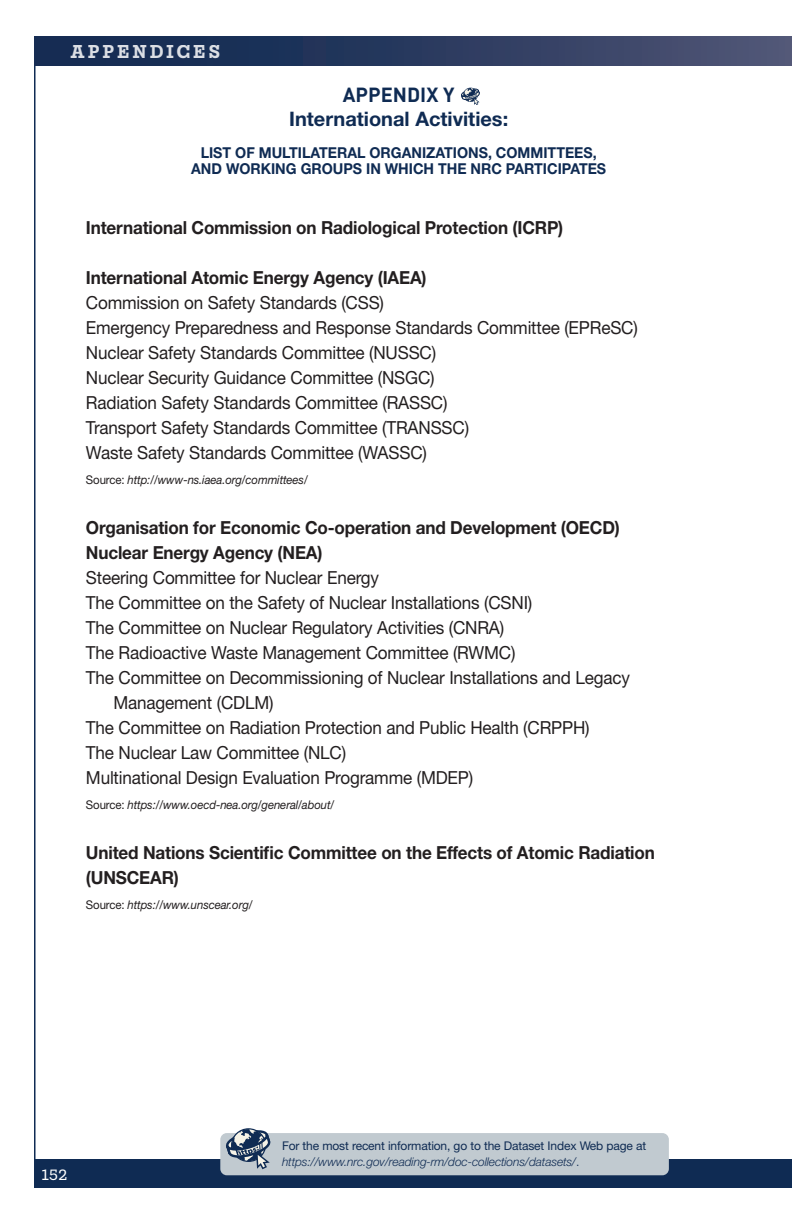
<style>
.page{position:relative;width:792px;height:1224px;background:#fff}
.page>*{position:absolute;margin:0;border:0;box-sizing:border-box;transform-origin:0 0}
.t1{font:700 20px "Helvetica Neue LT Std";color:#0f2b53}
.t2{font:700 20px "Mortise";letter-spacing:.15em;color:#fff}
.t3{font:700 20px "DIN Offc";color:#0f2b53}
.App_A{font:18px/25px "Helvetica Neue LT Std";letter-spacing:-.01em;color:#231f20;scale:.95 1}
.App_A-2{font:700 18px/25px "Helvetica Neue LT Std";letter-spacing:-.01em;color:#231f20;scale:.95 1}
.t4{font:16px "Mortise";color:#fff}
.t5{font:700 15px "Helvetica Neue LT Std";color:#0f2b53;scale:.95 1}
.App_A-3{font:italic 12px "Helvetica Neue LT Std";letter-spacing:-.01em;color:#231f20;scale:.95 1}
.t6{font:12px/16px "Helvetica Neue LT Std";letter-spacing:-.01em;color:#0f2b53}
.s1{font-style:normal}
.s2{font-weight:300;font-style:italic}
.s3{font-weight:300}
</style>
<div class="page">
<div style="left:35px;top:1159px;width:757px;height:29px;background:#0f2b53"></div>
<hr style="left:34px;top:44px;width:2px;height:1144px;background:#0f2b53">
<div style="left:220px;top:1133px;width:449px;height:42px;background:#c1cad0;border-radius:6px"></div>
<svg style="left:224px;top:1128px;width:47px;height:41px"></svg>
<div style="left:34px;top:37px;width:758px;height:29px;background:linear-gradient(to right,#0b254d,#4d5374)"></div>
<svg style="left:461px;top:88px;width:19px;height:17px"></svg>
<p class="t2" style="left:71px;top:41px;width:151px">APPENDICES</p>
<p class="t3" style="left:343px;top:81px;width:113px">APPENDIX Y</p>
<p class="t1" style="left:289px;top:106px;width:221px">International Activities:</p>
<p class="t5" style="left:201px;top:143px;width:418px">LIST OF MULTILATERAL ORGANIZATIONS, COMMITTEES,</p>
<p class="t5" style="left:191px;top:159px;width:438px">AND WORKING GROUPS IN WHICH THE NRC PARTICIPATES</p>
<p class="App_A-2" style="left:86px;top:215px;width:504px">International Commission on Radiological Protection (ICRP)</p>
<p class="App_A-2" style="left:86px;top:265px;width:360px">International Atomic Energy Agency (IAEA)</p>
<p class="App_A" style="left:86px;top:290px;width:315px">Commission on Safety Standards (CSS)</p>
<p class="App_A" style="left:86px;top:315px;width:582px">Emergency Preparedness and Response Standards Committee (EPReSC)</p>
<p class="App_A" style="left:86px;top:340px;width:370px">Nuclear Safety Standards Committee (NUSSC)</p>
<p class="App_A" style="left:86px;top:365px;width:368px">Nuclear Security Guidance Committee (NSGC)</p>
<p class="App_A" style="left:86px;top:390px;width:382px">Radiation Safety Standards Committee (RASSC)</p>
<p class="App_A" style="left:86px;top:415px;width:405px">Transport Safety Standards Committee (TRANSSC)</p>
<p class="App_A" style="left:86px;top:440px;width:360px">Waste Safety Standards Committee (WASSC)</p>
<p class="App_A-3" style="left:86px;top:473px;width:235px"><span class="s1">Source:</span> http://www-ns.iaea.org/committees/</p>
<p class="App_A-2" style="left:86px;top:515px;width:564px">Organisation for Economic Co-operation and Development (OECD)<br>Nuclear Energy Agency (NEA)</p>
<p class="App_A" style="left:86px;top:565px;width:310px">Steering Committee for Nuclear Energy</p>
<p class="App_A" style="left:86px;top:590px;width:471px">The Committee on the Safety of Nuclear Installations (CSNI)</p>
<p class="App_A" style="left:86px;top:615px;width:442px">The Committee on Nuclear Regulatory Activities (CNRA)</p>
<p class="App_A" style="left:86px;top:640px;width:454px">The Radioactive Waste Management Committee (RWMC)</p>
<p class="App_A" style="left:113px;top:665px;width:545px;text-indent:-27px">The Committee on Decommissioning of Nuclear Installations and Legacy<br>Management (CDLM)</p>
<p class="App_A" style="left:86px;top:715px;width:532px">The Committee on Radiation Protection and Public Health (CRPPH)</p>
<p class="App_A" style="left:86px;top:740px;width:275px">The Nuclear Law Committee (NLC)</p>
<p class="App_A" style="left:86px;top:765px;width:409px">Multinational Design Evaluation Programme (MDEP)</p>
<p class="App_A-3" style="left:86px;top:798px;width:263px"><span class="s1">Source:</span> https://www.oecd-nea.org/general/about/</p>
<p class="App_A-2" style="left:86px;top:840px;width:600px">United Nations Scientific Committee on the Effects of Atomic Radiation (UNSCEAR)</p>
<p class="App_A-3" style="left:86px;top:898px;width:177px"><span class="s1">Source:</span> https://www.unscear.org/</p>
<p class="t4" style="left:42px;top:1166px;width:27px">152</p>
<p class="t6" style="left:282px;top:1138px;width:366px">For the most recent information, go to the Dataset Index Web page at <span class="s2">https://www.nrc.gov/reading-rm/doc-collections/datasets/</span><span class="s3">.</span></p>
</div>
